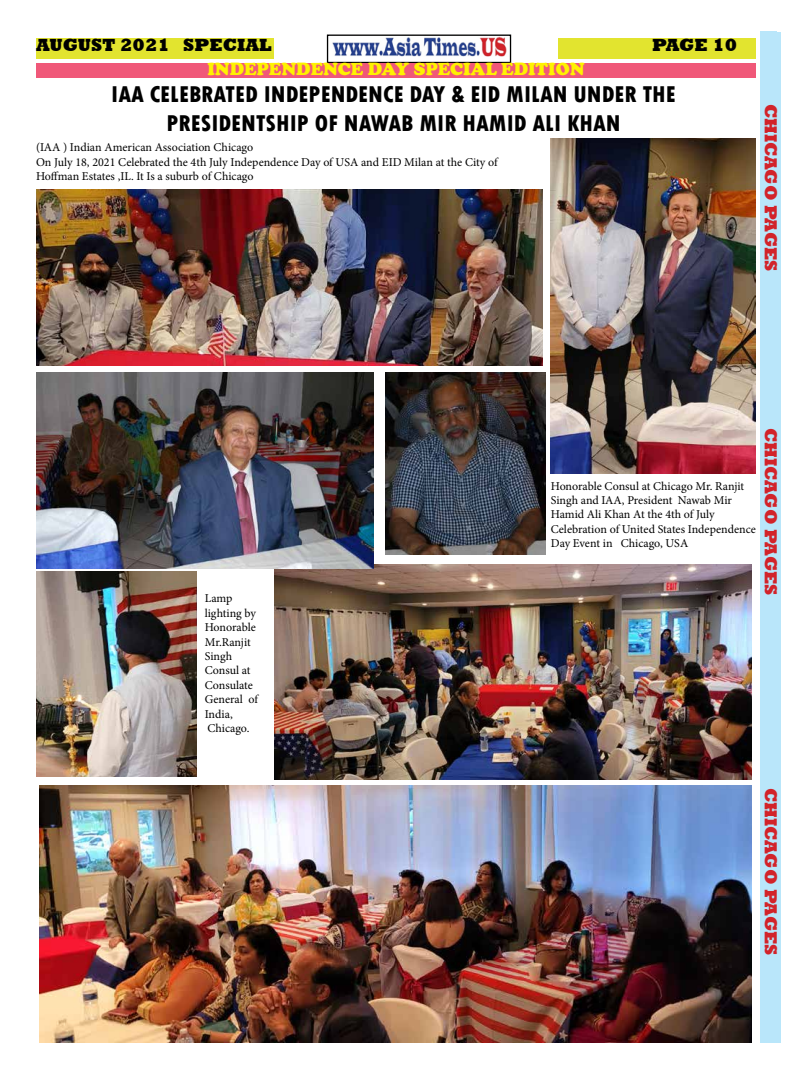
<style>
.page{position:relative;width:792px;height:1080px;background:#fff}
.page>*{position:absolute;margin:0;border:0;box-sizing:border-box;transform-origin:0 0}
.t1{font:800 condensed 24px/28.8px "Tw Cen";color:#000;text-align:center}
.t2{font:800 18px "Rockwell";color:#d2232a}
.t3{font:900 18px "Cooper";color:#fff200}
.t4{font:800 18px "Rockwell";color:#000}
.t5{font:12px/14.4px "Minion Pro";letter-spacing:-.005em;color:#000}
</style>
<div class="page">
<div style="left:36px;top:39px;width:720px;height:20px;background:#e2e42f"></div>
<div style="left:274px;top:37px;width:284px;height:24px;background:#fff"></div>
<img style="left:332px;top:37px;width:175px;height:20px">
<div style="left:327px;top:35px;width:184px;height:28px;border:1px solid #000"></div>
<div style="left:36px;top:63px;width:720px;height:15px;background:#f05879"></div>
<div style="left:760px;top:32px;width:21px;height:1011px;background:#b9e6fa"></div>
<img style="left:40px;top:785px;width:711px;height:258px">
<img style="left:274px;top:565px;width:477px;height:215px">
<img style="left:551px;top:139px;width:205px;height:335px">
<img style="left:36px;top:189px;width:507px;height:177px">
<img style="left:386px;top:373px;width:159px;height:181px">
<img style="left:36px;top:571px;width:160px;height:206px">
<img style="left:36px;top:373px;width:337px;height:195px">
<h2 class="t4" style="left:36px;top:35px;width:237px">AUGUST 2021 SPECIAL</h2>
<h2 class="t4" style="left:652px;top:35px;width:86px">PAGE 10</h2>
<h2 class="t3" style="left:207px;top:59px;width:379px">INDEPENDENCE DAY SPECIAL EDITION</h2>
<h1 class="t1" style="left:111px;top:80px;width:566px">IAA CELEBRATED INDEPENDENCE DAY &amp; EID MILAN UNDER THE<br>PRESIDENTSHIP OF NAWAB MIR HAMID ALI KHAN</h1>
<p class="t5" style="left:36px;top:140px;width:463px">(IAA ) Indian American Association Chicago<br>On July 18, 2021 Celebrated the 4th July Independence Day of USA and EID Milan at the City of<br>Hoffman Estates ,IL. It Is a suburb of Chicago</p>
<h2 class="t2" style="left:781px;top:104px;width:169px;rotate:90deg">CHICAGO PAGES</h2>
<p class="t5" style="left:205px;top:591px;width:55px">Lamp lighting by<br>Honorable<br>Mr.Ranjit<br>Singh<br>Consul at<br>Consulate<br>General of<br>India,<br>Chicago.</p>
<p class="t5" style="left:551px;top:479px;width:207px">Honorable Consul at Chicago Mr. Ranjit Singh and IAA, President Nawab Mir Hamid Ali Khan At the 4th of July Celebration of United States Independence Day Event in Chicago, USA</p>
<h2 class="t2" style="left:781px;top:428px;width:169px;rotate:90deg">CHICAGO PAGES</h2>
<h2 class="t2" style="left:781px;top:788px;width:169px;rotate:90deg">CHICAGO PAGES</h2>
</div>
